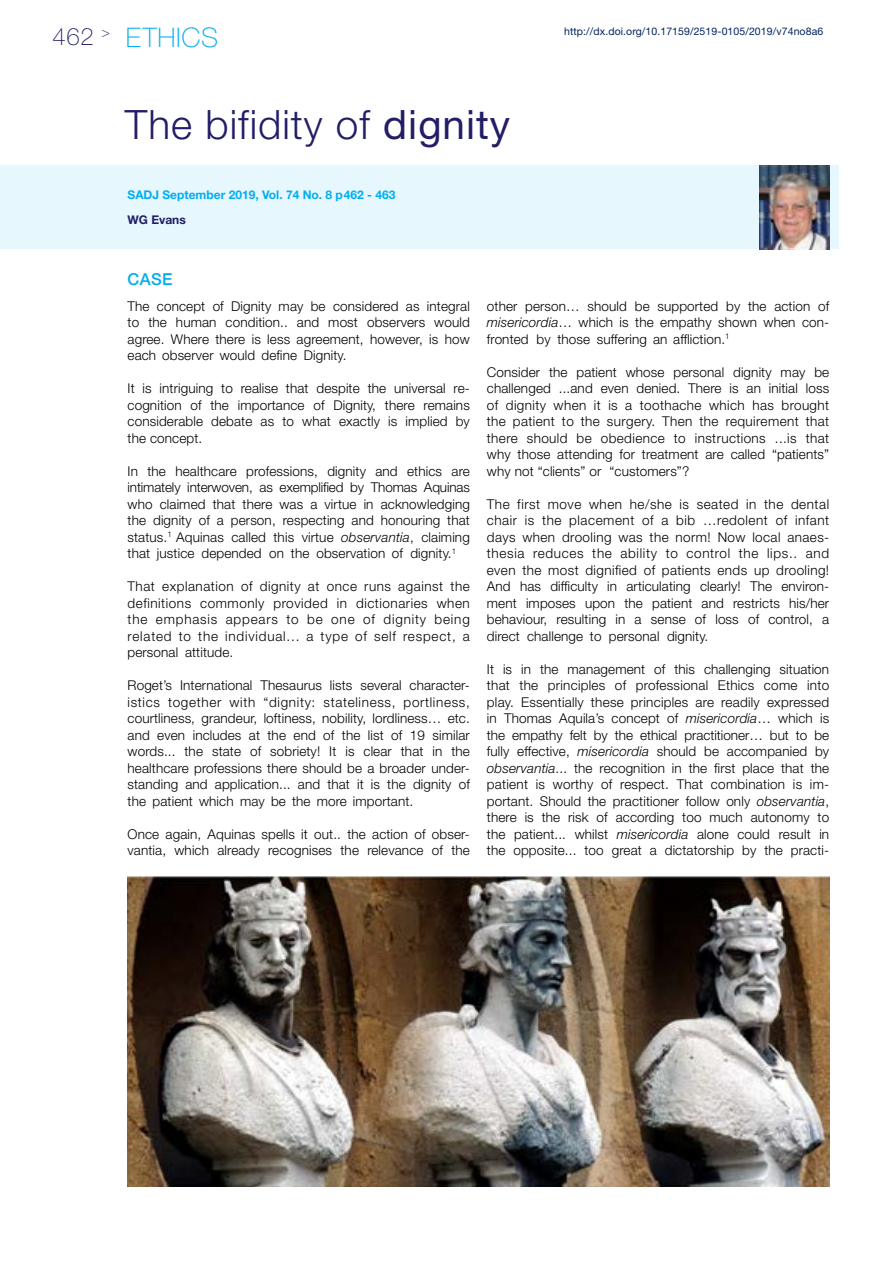
<style>
.page{position:relative;width:893px;height:1263px;background:#fff}
.page>*{position:absolute;margin:0;border:0;box-sizing:border-box;transform-origin:0 0}
.Article_Title{font:300 40.5px "Helvetica Neue LT Std";letter-spacing:.025em;color:#221d67}
.Article_PageHeader_N{font:100 27px "Helvetica Neue LT Std";letter-spacing:.025em;color:#00aeef}
.t1{font:500 16.5px "Helvetica Neue LT Std";color:#00aeef}
.Article_PageHeader_N-2{font:100 13.95px "Helvetica Neue LT Std";color:#221d67}
.Text_Body_RC_74_4{font:300 13.5px/16.5px "Helvetica Neue LT Std";letter-spacing:.01em;color:#000;text-align:justify}
.Article_JournalName{font:700 12px "Helvetica Neue LT Std";color:#00aeef}
.Article_AuthorName{font:700 12px "Helvetica Neue LT Std";color:#221d67}
.t2{font:10.5px "Helvetica Neue LT Std";letter-spacing:.01em;color:#002461}
.s1{font-size:24px;color:#221d67}
.s2{font-weight:400}
.s3{font-style:italic}
</style>
<div class="page">
<img style="left:128px;top:877px;width:701px;height:309px">
<div style="left:0;top:166px;width:839px;height:83px;background:#e6f7fd"></div>
<img style="left:760px;top:166px;width:69px;height:83px">
<p class="Article_PageHeader_N" style="left:53px;top:22px;width:167px"><span class="s1">462</span> ETHICS</p>
<p class="Article_PageHeader_N-2" style="left:102px;top:24px;width:10px">&gt;</p>
<p class="Article_Title" style="left:125px;top:100px;width:387px">The bifidity of <span class="s2">dignity</span></p>
<p class="Article_JournalName" style="left:128px;top:187px;width:269px">SADJ September 2019, Vol. 74 No. 8 p462 - 463</p>
<p class="Article_AuthorName" style="left:128px;top:213px;width:60px">WG Evans</p>
<p class="t1" style="left:128px;top:269px;width:46px">CASE</p>
<p class="t2" style="left:564px;top:25px;width:261px">http://dx.doi.org/10.17159/2519-0105/2019/v74no8a6</p>
<p class="Text_Body_RC_74_4" style="left:128px;top:297px;width:344px">The concept of Dignity may be considered as integral to the human condition.. and most observers would agree. Where there is less agreement, however, is how each observer would define Dignity.</p>
<p class="Text_Body_RC_74_4" style="left:128px;top:380px;width:344px">It is intriguing to realise that despite the universal re&shy;cognition of the importance of Dignity, there remains considerable debate as to what exactly is implied by the concept.</p>
<p class="Text_Body_RC_74_4" style="left:128px;top:462px;width:344px">In the healthcare professions, dignity and ethics are intimately interwoven, as exemplified by Thomas Aquinas who claimed that there was a virtue in acknowledging the dignity of a person, respecting and honouring that status.<sup>1</sup> Aquinas called this virtue <span class="s3">observantia</span>, claiming that justice depended on the observation of dignity.<sup>1</sup></p>
<p class="Text_Body_RC_74_4" style="left:128px;top:578px;width:344px">That explanation of dignity at once runs against the definitions commonly provided in dictionaries when the emphasis appears to be one of dignity being related to the individual... a type of self respect, a personal attitude.</p>
<p class="Text_Body_RC_74_4" style="left:128px;top:677px;width:344px">Roget’s International Thesaurus lists several character&shy;istics together with “dignity: stateliness, portliness, courtliness, grandeur, loftiness, nobility, lordliness… etc. and even includes at the end of the list of 19 similar words... the state of sobriety! It is clear that in the healthcare professions there should be a broader under&shy;standing and application... and that it is the dignity of the patient which may be the more important.</p>
<p class="Text_Body_RC_74_4" style="left:128px;top:825px;width:344px">Once again, Aquinas spells it out.. the action of obser&shy;vantia, which already recognises the relevance of the</p>
<p class="Text_Body_RC_74_4" style="left:487px;top:297px;width:344px">other person… should be supported by the action of <span class="s3">misericordia</span>… which is the empathy shown when con&shy;fronted by those suffering an affliction.<sup>1</sup></p>
<p class="Text_Body_RC_74_4" style="left:487px;top:363px;width:344px">Consider the patient whose personal dignity may be challenged ...and even denied. There is an initial loss of dignity when it is a toothache which has brought the patient to the surgery. Then the requirement that there should be obedience to instructions ...is that why those attending for treatment are called “patients” why not “clients” or “customers”?</p>
<p class="Text_Body_RC_74_4" style="left:487px;top:495px;width:344px">The first move when he/she is seated in the dental chair is the placement of a bib …redolent of infant days when drooling was the norm! Now local anaes&shy;thesia reduces the ability to control the lips.. and even the most dignified of patients ends up drooling!<br>And has difficulty in articulating clearly! The environ&shy;ment imposes upon the patient and restricts his/her behaviour, resulting in a sense of loss of control, a direct challenge to personal dignity.</p>
<p class="Text_Body_RC_74_4" style="left:487px;top:660px;width:344px">It is in the management of this challenging situation that the principles of professional Ethics come into play. Essentially these principles are readily expressed in Thomas Aquila’s concept of <span class="s3">misericordia</span>… which is the empathy felt by the ethical practitioner… but to be fully effective, <span class="s3">misericordia</span> should be accompanied by <span class="s3">observantia</span>... the recognition in the first place that the patient is worthy of respect. That combination is im&shy;portant. Should the practitioner follow only <span class="s3">observantia</span>, there is the risk of according too much autonomy to the patient... whilst <span class="s3">misericordia</span> alone could result in the opposite... too great a dictatorship by the practi-</p>
</div>
